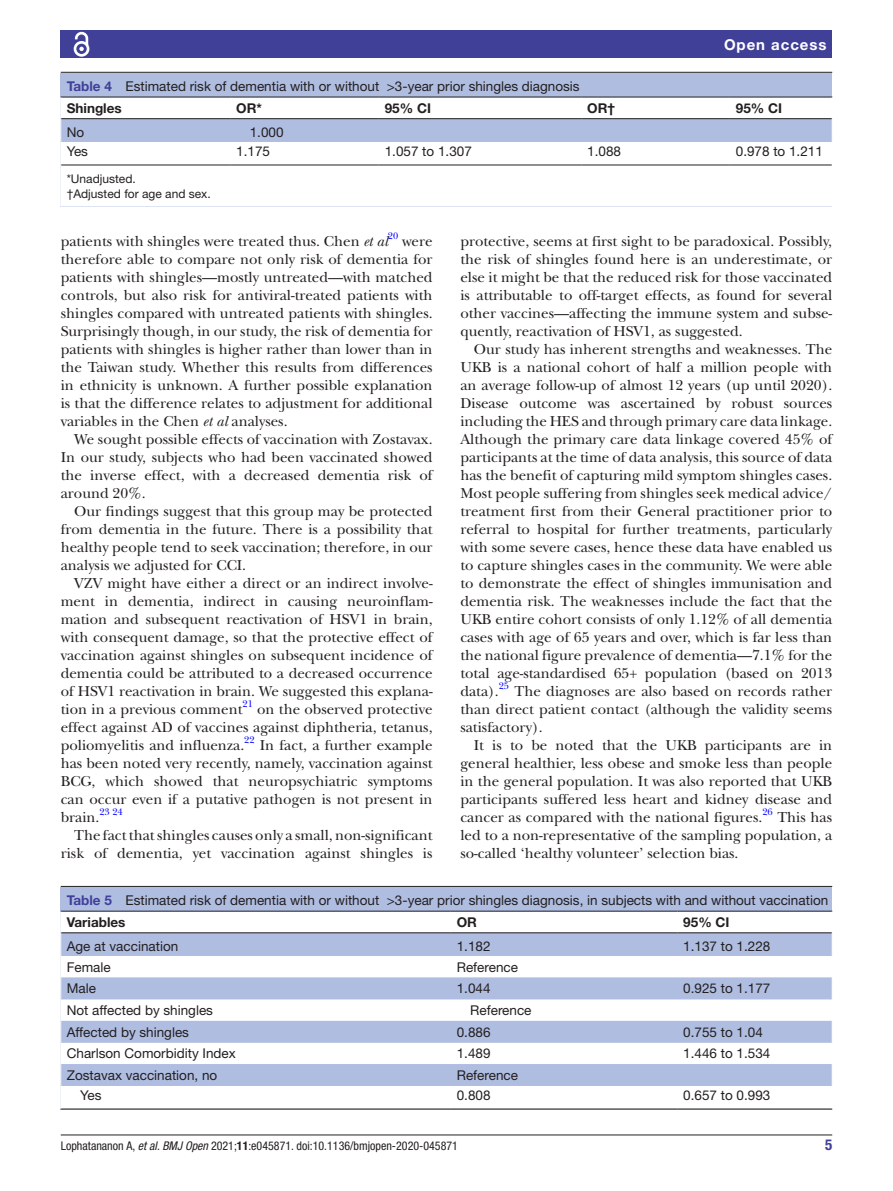
<style>
.page{position:relative;width:893px;height:1191px;background:#fff}
.page>*{position:absolute;margin:0;border:0;box-sizing:border-box;transform-origin:0 0}
.t1{font:15px/18px "New Baskerville";color:#231f20;text-align:justify}
.t2{font:700 15px "Helvetica Neue LT Std";letter-spacing:.065em;color:#fff}
.t3{font:700 condensed 15px "Helvetica Neue LT Std";color:#414099}
.t4{font:13.5px/22px "Helvetica Neue LT Std";color:#231f20}
.t5{font:700 13.5px "Helvetica Neue LT Std";color:#231f20}
.t6{font:condensed 12px "Helvetica Neue LT Std";color:#231f20}
.t7{font:12px/15px "Helvetica Neue LT Std";color:#231f20}
.t8{font:9.9px "New Baskerville";color:#00f}
.s1{font-weight:700;color:#414099}
.s2{font-weight:700}
.s3{font-style:italic}
</style>
<div class="page">
<hr style="left:61px;top:1134px;width:771px;height:1px;background:#231f20">
<div style="left:61px;top:31px;width:771px;height:27px;background:#414099"></div>
<svg style="left:73px;top:31px;width:17px;height:26px"></svg>
<div style="left:61px;top:73px;width:771px;height:133px;background:#afbde1"></div>
<hr style="left:61px;top:72px;width:771px;height:1px;background:#231f20">
<div style="left:61px;top:166px;width:771px;height:40px;background:#fff"></div>
<hr style="left:230px;top:165px;width:149px;height:1px;background:#231f20">
<hr style="left:379px;top:165px;width:202px;height:1px;background:#231f20">
<hr style="left:581px;top:165px;width:149px;height:1px;background:#231f20">
<hr style="left:730px;top:165px;width:102px;height:1px;background:#231f20">
<hr style="left:61px;top:165px;width:169px;height:1px;background:#231f20">
<svg style="left:60px;top:97px;width:773px;height:68px"></svg>
<hr style="left:67px;top:182px;width:765px;height:1px;background:#fff">
<hr style="left:67px;top:197px;width:765px;height:1px;background:#fff">
<div style="left:61px;top:887px;width:771px;height:222px;background:#afbde1"></div>
<hr style="left:61px;top:886px;width:771px;height:1px;background:#231f20">
<div style="left:61px;top:911px;width:771px;height:197px;background:#fff"></div>
<svg style="left:61px;top:933px;width:771px;height:152px"></svg>
<hr style="left:61px;top:910px;width:390px;height:1px;background:#231f20">
<hr style="left:61px;top:932px;width:390px;height:1px;background:#231f20">
<hr style="left:451px;top:910px;width:226px;height:1px;background:#231f20">
<hr style="left:451px;top:932px;width:226px;height:1px;background:#231f20">
<hr style="left:677px;top:910px;width:155px;height:1px;background:#231f20">
<hr style="left:677px;top:932px;width:155px;height:1px;background:#231f20">
<hr style="left:61px;top:1108px;width:390px;height:1px;background:#231f20">
<hr style="left:451px;top:1108px;width:226px;height:1px;background:#231f20">
<hr style="left:677px;top:1108px;width:155px;height:1px;background:#231f20">
<svg style="left:60px;top:911px;width:1px;height:197px"></svg>
<p class="t2" style="left:724px;top:35px;width:104px">Open access</p>
<p class="t4" style="left:67px;top:75px;width:514px"><span class="s1">Table 4</span> Estimated risk of dementia with or without &gt;3-year prior shingles diagnosis<br><span class="s2">Shingles</span></p>
<p class="t5" style="left:236px;top:99px;width:27px">OR*</p>
<p class="t5" style="left:385px;top:99px;width:48px">95% CI</p>
<p class="t5" style="left:587px;top:99px;width:29px">OR†</p>
<p class="t5" style="left:736px;top:99px;width:48px">95% CI</p>
<p class="t4" style="left:67px;top:121px;width:19px">No</p>
<p class="t4" style="left:250px;top:121px;width:35px">1.000</p>
<p class="t4" style="left:67px;top:140px;width:23px">Yes</p>
<p class="t4" style="left:236px;top:140px;width:35px">1.175</p>
<p class="t4" style="left:385px;top:140px;width:89px">1.057 to 1.307</p>
<p class="t4" style="left:587px;top:140px;width:35px">1.088</p>
<p class="t4" style="left:736px;top:140px;width:89px">0.978 to 1.211</p>
<p class="t7" style="left:67px;top:171px;width:146px">*Unadjusted.<br>†Adjusted for age and sex.</p>
<p class="t1" style="left:61px;top:232px;width:329px">patients with shingles were treated thus. Chen <span class="s3">et al</span></p>
<p class="t8" style="left:388px;top:230px;width:12px">20</p>
<p class="t1" style="left:61px;top:232px;width:373px;text-indent:341px">were therefore able to compare not only risk of dementia for patients with shingles—mostly untreated—with matched controls, but also risk for antiviral-treated patients with shingles compared with untreated patients with shingles.<br>Surprisingly though, in our study, the risk of dementia for patients with shingles is higher rather than lower than in the Taiwan study. Whether this results from differences in ethnicity is unknown. A further possible explanation is that the difference relates to adjustment for additional variables in the Chen <span class="s3">et al</span> analyses.</p>
<p class="t1" style="left:61px;top:430px;width:373px;text-indent:14px">We sought possible effects of vaccination with Zostavax.<br>In our study, subjects who had been vaccinated showed the inverse effect, with a decreased dementia risk of around 20%.</p>
<p class="t1" style="left:61px;top:502px;width:373px;text-indent:14px">Our findings suggest that this group may be protected from dementia in the future. There is a possibility that healthy people tend to seek vaccination; therefore, in our analysis we adjusted for CCI.</p>
<p class="t1" style="left:61px;top:574px;width:373px;text-indent:14px">VZV might have either a direct or an indirect involve&shy;ment in dementia, indirect in causing neuroinflam&shy;mation and subsequent reactivation of HSV1 in brain, with consequent damage, so that the protective effect of vaccination against shingles on subsequent incidence of dementia could be attributed to a decreased occurrence of HSV1 reactivation in brain. We suggested this explana&shy;tion in a previous comment</p>
<p class="t8" style="left:243px;top:698px;width:12px">21</p>
<p class="t1" style="left:61px;top:700px;width:373px;text-indent:196px">on the observed protective effect against AD of vaccines against diphtheria, tetanus, poliomyelitis and influenza.</p>
<p class="t8" style="left:244px;top:734px;width:12px">22</p>
<p class="t1" style="left:61px;top:736px;width:373px;text-indent:199px">In fact, a further example has been noted very recently, namely, vaccination against BCG, which showed that neuropsychiatric symptoms can occur even if a putative pathogen is not present in brain.</p>
<p class="t8" style="left:99px;top:806px;width:25px">23 24</p>
<p class="t1" style="left:61px;top:826px;width:373px;text-align:right">The fact that shingles causes only a small, non-significant risk of dementia, yet vaccination against shingles is</p>
<p class="t1" style="left:460px;top:232px;width:373px">protective, seems at first sight to be paradoxical. Possibly, the risk of shingles found here is an underestimate, or else it might be that the reduced risk for those vaccinated is attributable to off-target effects, as found for several other vaccines—affecting the immune system and subse&shy;quently, reactivation of HSV1, as suggested.</p>
<p class="t1" style="left:460px;top:340px;width:373px;text-indent:14px">Our study has inherent strengths and weaknesses. The UKB is a national cohort of half a million people with an average follow-up of almost 12 years (up until 2020).<br>Disease outcome was ascertained by robust sources including the HES and through primary care data linkage.<br>Although the primary care data linkage covered 45% of participants at the time of data analysis, this source of data has the benefit of capturing mild symptom shingles cases.<br>Most people suffering from shingles seek medical advice/ treatment first from their General practitioner prior to referral to hospital for further treatments, particularly with some severe cases, hence these data have enabled us to capture shingles cases in the community. We were able to demonstrate the effect of shingles immunisation and dementia risk. The weaknesses include the fact that the UKB entire cohort consists of only 1.12% of all dementia cases with age of 65 years and over, which is far less than the national figure prevalence of dementia—7.1% for the total age-standardised 65+ population (based on 2013 data).</p>
<p class="t8" style="left:499px;top:680px;width:12px">25</p>
<p class="t1" style="left:460px;top:682px;width:373px;text-indent:54px">The diagnoses are also based on records rather than direct patient contact (although the validity seems satisfactory).</p>
<p class="t1" style="left:460px;top:736px;width:373px;text-indent:14px">It is to be noted that the UKB participants are in general healthier, less obese and smoke less than people in the general population. It was also reported that UKB participants suffered less heart and kidney disease and cancer as compared with the national figures.</p>
<p class="t8" style="left:762px;top:806px;width:12px">26</p>
<p class="t1" style="left:460px;top:808px;width:373px;text-indent:317px">This has led to a non-representative of the sampling population, a so-called ‘healthy volunteer’ selection bias.</p>
<p class="t4" style="left:67px;top:888px;width:763px"><span class="s1">Table 5</span> Estimated risk of dementia with or without &gt;3-year prior shingles diagnosis, in subjects with and without vaccination<br><span class="s2">Variables</span></p>
<p class="t5" style="left:457px;top:913px;width:22px">OR</p>
<p class="t5" style="left:683px;top:913px;width:48px">95% CI</p>
<p class="t4" style="left:67px;top:935px;width:113px">Age at vaccination</p>
<p class="t4" style="left:457px;top:935px;width:35px">1.182</p>
<p class="t4" style="left:683px;top:935px;width:89px">1.137 to 1.228</p>
<p class="t4" style="left:67px;top:955px;width:46px">Female</p>
<p class="t4" style="left:457px;top:955px;width:63px">Reference</p>
<p class="t4" style="left:67px;top:977px;width:31px">Male</p>
<p class="t4" style="left:457px;top:977px;width:35px">1.044</p>
<p class="t4" style="left:683px;top:977px;width:89px">0.925 to 1.177</p>
<p class="t4" style="left:67px;top:999px;width:148px">Not affected by shingles</p>
<p class="t4" style="left:470px;top:999px;width:63px">Reference</p>
<p class="t4" style="left:67px;top:1020px;width:124px">Affected by shingles</p>
<p class="t4" style="left:457px;top:1020px;width:35px">0.886</p>
<p class="t4" style="left:683px;top:1020px;width:81px">0.755 to 1.04</p>
<p class="t4" style="left:67px;top:1042px;width:171px">Charlson Comorbidity Index</p>
<p class="t4" style="left:457px;top:1042px;width:35px">1.489</p>
<p class="t4" style="left:683px;top:1042px;width:89px">1.446 to 1.534</p>
<p class="t4" style="left:67px;top:1063px;width:152px">Zostavax vaccination, no</p>
<p class="t4" style="left:457px;top:1063px;width:63px">Reference</p>
<p class="t4" style="left:80px;top:1084px;width:23px">Yes</p>
<p class="t4" style="left:457px;top:1084px;width:35px">0.808</p>
<p class="t4" style="left:683px;top:1084px;width:89px">0.657 to 0.993</p>
<p class="t6" style="left:61px;top:1138px;width:399px">Lophatananon A, <span class="s3">et al</span>. <span class="s3">BMJ Open</span> 2021;<span class="s2">11</span>:e045871. doi:10.1136/bmjopen-2020-045871</p>
<p class="t3" style="left:825px;top:1135px;width:9px">5</p>
</div>
